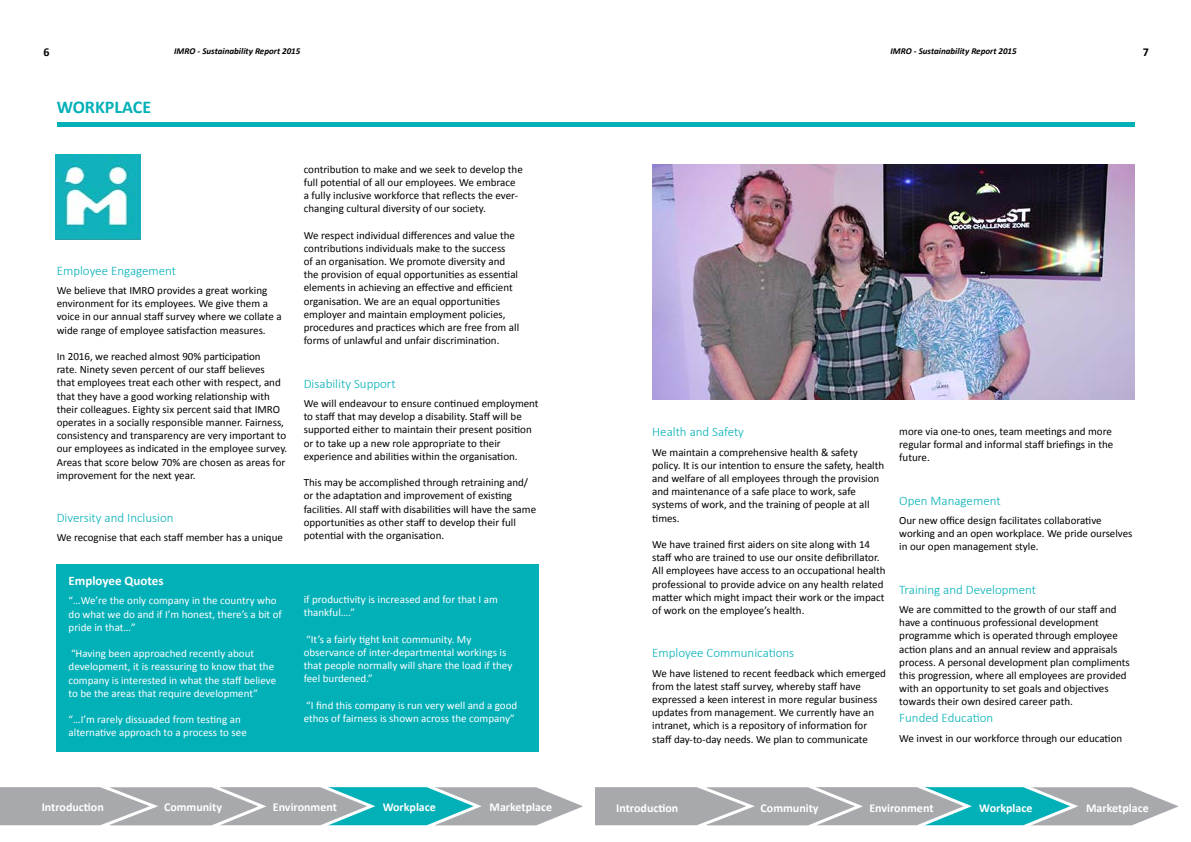
<style>
.page{position:relative;width:1191px;height:842px;background:#fff}
.page>*{position:absolute;margin:0;border:0;box-sizing:border-box;transform-origin:0 0}
.t1{font:700 18px "Calibri";color:#02b0b8}
.t2{font:300 13px "Calibri";color:#02b0b8}
.t3{font:700 13px "Calibri";color:#fff}
.t4{font:700 12px "Calibri";color:#fff}
.t5{font:700 12px "Calibri";color:#000}
.t6{font:11px/13.2px "Calibri";color:#000}
.t7{font:11px/13.2px "Calibri";color:#fff}
.t8{font:italic 700 9px "Calibri";color:#000}
</style>
<div class="page">
<div style="left:57px;top:122px;width:1077px;height:5px;background:#02b0b8"></div>
<img style="left:56px;top:154px;width:85px;height:86px">
<svg style="left:0;top:787px;width:1179px;height:39px;background:#97b4b8"></svg>
<div style="left:57px;top:564px;width:482px;height:187px;background:#02b0b8"></div>
<img style="left:652px;top:164px;width:482px;height:236px">
<p class="t8" style="left:174px;top:45px;width:128px">IMRO - Sustainability Report 2015</p>
<p class="t8" style="left:890px;top:45px;width:128px">IMRO - Sustainability Report 2015</p>
<p class="t5" style="left:44px;top:44px;width:8px">6</p>
<p class="t5" style="left:1142px;top:44px;width:8px">7</p>
<h1 class="t1" style="left:57px;top:95px;width:96px">WORKPLACE</h1>
<p class="t2" style="left:57px;top:262px;width:121px">Employee Engagement</p>
<p class="t6" style="left:57px;top:284px;width:226px">We believe that IMRO provides a great working environment for its employees. We give them a voice in our annual staff survey where we collate a wide range of employee satisfaction measures.</p>
<p class="t6" style="left:57px;top:350px;width:232px">In 2016, we reached almost 90% participation<br>rate. Ninety seven percent of our staff believes<br>that employees treat each other with respect, and that they have a good working relationship with their colleagues. Eighty six percent said that IMRO operates in a socially responsible manner. Fairness, consistency and transparency are very important to our employees as indicated in the employee survey.<br>Areas that score below 70% are chosen as areas for improvement for the next year.</p>
<p class="t2" style="left:57px;top:510px;width:118px">Diversity and Inclusion</p>
<p class="t6" style="left:57px;top:531px;width:228px">We recognise that each staff member has a unique</p>
<p class="t3" style="left:69px;top:573px;width:96px">Employee Quotes</p>
<p class="t7" style="left:69px;top:594px;width:215px">“…We’re the only company in the country who do what we do and if I’m honest, there’s a bit of pride in that…”</p>
<p class="t7" style="left:69px;top:647px;width:209px">“Having been approached recently about development, it is reassuring to know that the company is interested in what the staff believe to be the areas that require development”</p>
<p class="t7" style="left:69px;top:713px;width:180px">“…I’m rarely dissuaded from testing an alternative approach to a process to see</p>
<p class="t6" style="left:304px;top:162px;width:221px">contribution to make and we seek to develop the full potential of all our employees. We embrace a fully inclusive workforce that reflects the ever&shy;changing cultural diversity of our society.</p>
<p class="t6" style="left:304px;top:228px;width:217px">We respect individual differences and value the contributions individuals make to the success<br>of an organisation. We promote diversity and the provision of equal opportunities as essential elements in achieving an effective and efficient organisation. We are an equal opportunities employer and maintain employment policies, procedures and practices which are free from all forms of unlawful and unfair discrimination.</p>
<p class="t2" style="left:304px;top:375px;width:93px">Disability Support</p>
<p class="t6" style="left:304px;top:397px;width:236px">We will endeavour to ensure continued employment to staff that may develop a disability. Staff will be supported either to maintain their present position or to take up a new role appropriate to their experience and abilities within the organisation.</p>
<p class="t6" style="left:304px;top:476px;width:234px">This may be accomplished through retraining and/ or the adaptation and improvement of existing facilities. All staff with disabilities will have the same opportunities as other staff to develop their full potential with the organisation.</p>
<p class="t7" style="left:304px;top:593px;width:196px">if productivity is increased and for that I am thankful….”</p>
<p class="t7" style="left:304px;top:633px;width:210px">“It’s a fairly tight knit community. My observance of inter-departmental workings is that people normally will share the load if they feel burdened.”</p>
<p class="t7" style="left:304px;top:699px;width:215px">“I find this company is run very well and a good ethos of fairness is shown across the company”</p>
<p class="t2" style="left:652px;top:424px;width:93px">Health and Safety</p>
<p class="t6" style="left:652px;top:445px;width:233px">We maintain a comprehensive health &amp; safety policy. It is our intention to ensure the safety, health and welfare of all employees through the provision and maintenance of a safe place to work, safe systems of work, and the training of people at all times.</p>
<p class="t6" style="left:652px;top:538px;width:235px">We have trained first aiders on site along with 14 staff who are trained to use our onsite defibrillator.<br>All employees have access to an occupational health professional to provide advice on any health related matter which might impact their work or the impact of work on the employee’s health.</p>
<p class="t2" style="left:652px;top:645px;width:144px">Employee Communications</p>
<p class="t6" style="left:652px;top:666px;width:235px">We have listened to recent feedback which emerged from the latest staff survey, whereby staff have expressed a keen interest in more regular business updates from management. We currently have an intranet, which is a repository of information for staff day-to-day needs. We plan to communicate</p>
<p class="t6" style="left:899px;top:425px;width:216px">more via one-to ones, team meetings and more regular formal and informal staff briefings in the future.</p>
<p class="t2" style="left:899px;top:492px;width:103px">Open Management</p>
<p class="t6" style="left:899px;top:514px;width:235px">Our new office design facilitates collaborative working and an open workplace. We pride ourselves in our open management style.</p>
<p class="t2" style="left:899px;top:581px;width:138px">Training and Development</p>
<p class="t6" style="left:899px;top:603px;width:232px">We are committed to the growth of our staff and have a continuous professional development programme which is operated through employee action plans and an annual review and appraisals process. A personal development plan compliments this progression, where all employees are provided with an opportunity to set goals and objectives towards their own desired career path.</p>
<p class="t2" style="left:899px;top:710px;width:96px">Funded Education</p>
<p class="t6" style="left:899px;top:731px;width:224px">We invest in our workforce through our education</p>
<p class="t4" style="left:42px;top:799px;width:64px">Introduction</p>
<p class="t4" style="left:164px;top:799px;width:60px">Community</p>
<p class="t4" style="left:273px;top:799px;width:66px">Environment</p>
<p class="t4" style="left:383px;top:799px;width:55px">Workplace</p>
<p class="t4" style="left:489px;top:799px;width:64px">Marketplace</p>
<p class="t4" style="left:616px;top:800px;width:64px">Introduction</p>
<p class="t4" style="left:760px;top:800px;width:60px">Community</p>
<p class="t4" style="left:869px;top:800px;width:66px">Environment</p>
<p class="t4" style="left:979px;top:800px;width:55px">Workplace</p>
<p class="t4" style="left:1086px;top:800px;width:64px">Marketplace</p>
</div>
